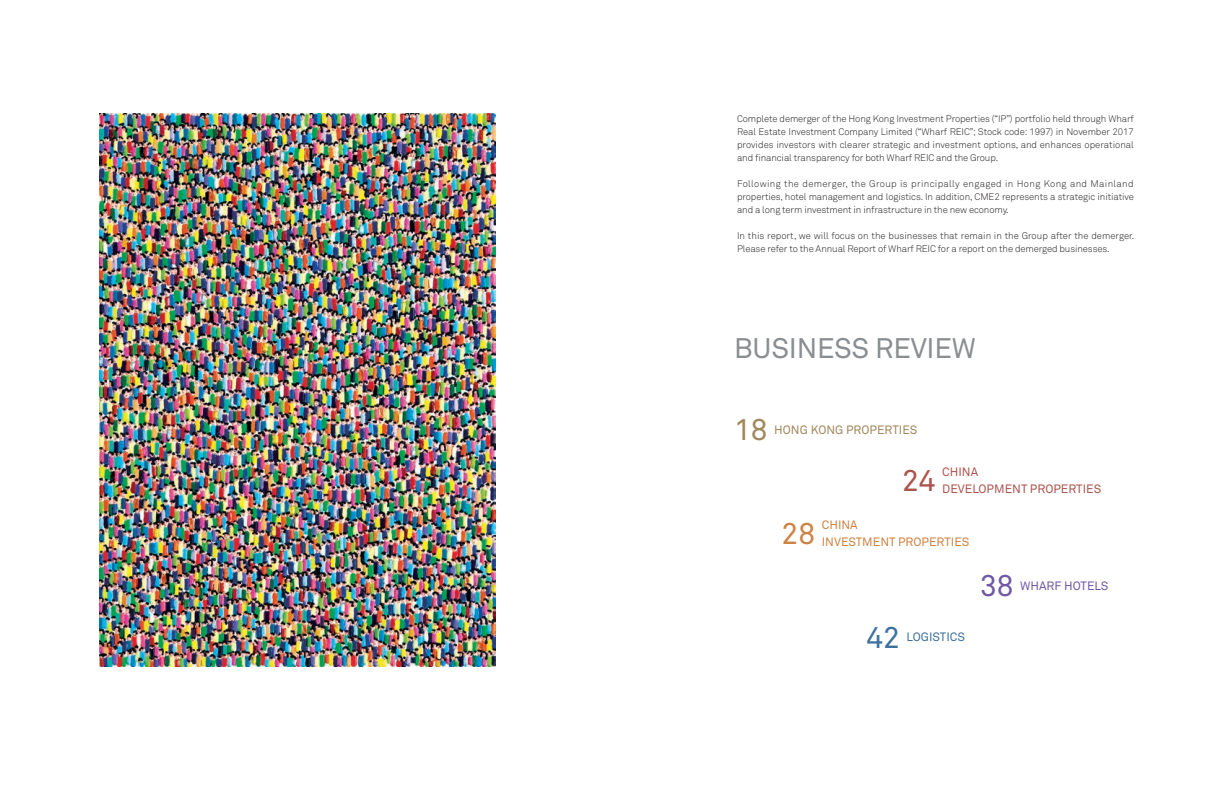
<style>
.page{position:relative;width:1219px;height:794px;background:#fff}
.page>*{position:absolute;margin:0;border:0;box-sizing:border-box;transform-origin:0 0}
.t1{font:30px "Akkurat Pro";color:#a2875b}
.t2{font:30px "Akkurat Pro";color:#ab544d}
.t3{font:30px "Akkurat Pro";color:#cd8343}
.t4{font:30px "Akkurat Pro";color:#7059a5}
.t5{font:30px "Akkurat Pro";color:#3d729f}
.t6{font:28px "Akkurat Pro";letter-spacing:-.01em;color:#8b8e90}
.t7{font:12px/17px "Akkurat Pro";color:#ab544d}
.t8{font:12px/17px "Akkurat Pro";color:#cd8343}
.t9{font:12px "Akkurat Pro";color:#a2875b}
.t10{font:12px "Akkurat Pro";color:#7059a5}
.t11{font:12px "Akkurat Pro";color:#3d729f}
.t12{font:9.5px/13px "Akkurat Light Pro";letter-spacing:-.01em;color:#231f20;text-align:justify}
</style>
<div class="page">
<img style="left:100px;top:113px;width:395px;height:553px">
<p class="t12" style="left:737px;top:112px;width:398px">Complete demerger of the Hong Kong Investment Properties (“IP”) portfolio held through Wharf Real Estate Investment Company Limited (“Wharf REIC”; Stock code: 1997) in November 2017 provides investors with clearer strategic and investment options, and enhances operational and financial transparency for both Wharf REIC and the Group.</p>
<p class="t12" style="left:737px;top:177px;width:398px">Following the demerger, the Group is principally engaged in Hong Kong and Mainland properties, hotel management and logistics. In addition, CME2 represents a strategic initiative and a long term investment in infrastructure in the new economy.</p>
<p class="t12" style="left:737px;top:229px;width:399px">In this report, we will focus on the businesses that remain in the Group after the demerger.<br>Please refer to the Annual Report of Wharf REIC for a report on the demerged businesses.</p>
<h2 class="t6" style="left:734px;top:332px;width:243px">BUSINESS REVIEW</h2>
<h1 class="t1" style="left:734px;top:412px;width:35px">18</h1>
<p class="t9" style="left:774px;top:422px;width:132px">HONG KONG PROPERTIES</p>
<h1 class="t2" style="left:902px;top:463px;width:35px">24</h1>
<p class="t7" style="left:942px;top:464px;width:37px">CHINA<br>DEVE</p>
<p class="t7" style="left:972px;top:481px;width:117px">LOPMENT PROPERTIES</p>
<h1 class="t3" style="left:782px;top:516px;width:35px">28</h1>
<p class="t8" style="left:822px;top:517px;width:37px">CHINA<br>INVES</p>
<p class="t8" style="left:856px;top:534px;width:102px">TMENT PROPERTIES</p>
<h1 class="t5" style="left:866px;top:620px;width:35px">42</h1>
<p class="t11" style="left:907px;top:630px;width:60px">LOGISTICS</p>
<h1 class="t4" style="left:980px;top:568px;width:35px">38</h1>
<p class="t10" style="left:1020px;top:578px;width:88px">WHARF HOTELS</p>
</div>
